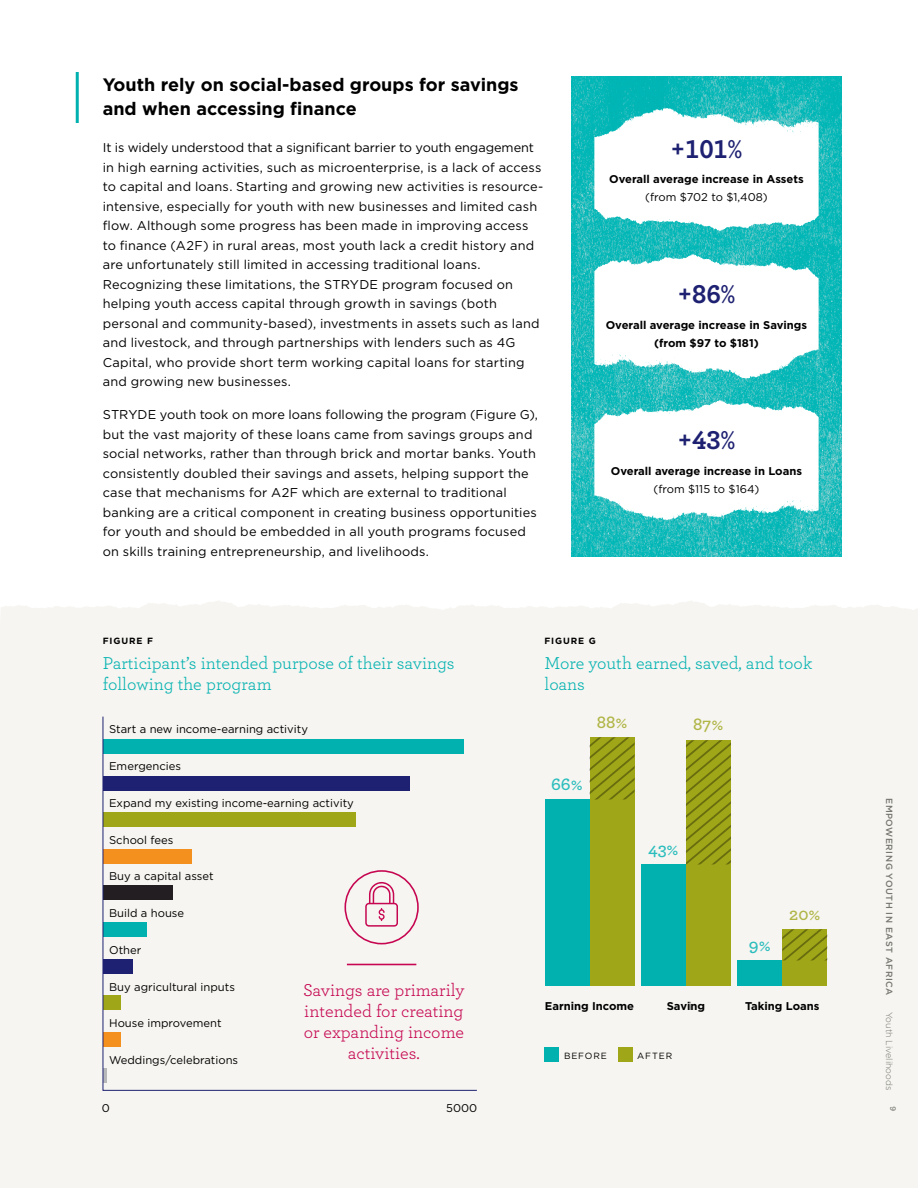
<style>
.page{position:relative;width:918px;height:1188px;background:#fff}
.page>*{position:absolute;margin:0;border:0;box-sizing:border-box;transform-origin:0 0}
.t1{font:700 27px "Archer";color:#1e2171}
.t2{font:18px/21px "Archer";color:#00b1b0}
.t3{font:18px/21px "Archer";color:#c60651;text-align:center}
.t4{font:700 18px/24px "Gotham";color:#000}
.t5{font:600 18px "Archer";color:#b0b546}
.t6{font:600 18px "Archer";color:#2bbdbd}
.t7{font:12.75px/19.5px "Gotham";letter-spacing:.01em;color:#000}
.t8{font:11.25px "Gotham";color:#000}
.t9{font:700 11.25px/18px "Gotham";color:#000;text-align:center}
.t10{font:500 9px "Gotham";letter-spacing:.06em;color:#767670}
.t11{font:300 9px "Gotham";color:#767670}
.t12{font:700 9px "Gotham";letter-spacing:.1em;color:#000}
.t13{font:9px "Gotham";letter-spacing:.1em;color:#000}
.s1{font-family:"Archer";font-weight:500;font-size:15px}
</style>
<div class="page">
<div style="left:0;top:601px;width:918px;height:587px;background:#f6f5f1"></div>
<img style="left:572px;top:77px;width:270px;height:479px">
<svg style="left:594px;top:108px;width:225px;height:123px"></svg>
<svg style="left:594px;top:254px;width:225px;height:125px"></svg>
<svg style="left:594px;top:400px;width:225px;height:120px"></svg>
<hr style="left:76px;top:72px;width:3px;height:51px;background:#00b1b0">
<svg style="left:103px;top:716px;width:374px;height:375px"></svg>
<hr style="left:347px;top:964px;width:69px;height:1px;background:#c60651">
<div style="left:344px;top:870px;width:75px;height:74px;border:2px solid #c60651;border-radius:50%"></div>
<svg style="left:365px;top:882px;width:33px;height:45px"></svg>
<div style="left:545px;top:800px;width:45px;height:186px;background:#00b1b0"></div>
<div style="left:590px;top:737px;width:45px;height:249px;background:#9fa617"></div>
<div style="left:641px;top:864px;width:45px;height:122px;background:#00b1b0"></div>
<div style="left:686px;top:740px;width:45px;height:246px;background:#9fa617"></div>
<div style="left:737px;top:960px;width:45px;height:26px;background:#00b1b0"></div>
<div style="left:782px;top:929px;width:45px;height:57px;background:#9fa617"></div>
<div style="left:544px;top:1047px;width:16px;height:15px;background:#00b1b0"></div>
<div style="left:618px;top:1047px;width:15px;height:15px;background:#9fa617"></div>
<svg style="left:590px;top:737px;width:45px;height:63px"></svg>
<svg style="left:686px;top:740px;width:45px;height:124px"></svg>
<svg style="left:782px;top:929px;width:45px;height:31px"></svg>
<h2 class="t4" style="left:103px;top:72px;width:417px">Youth rely on social-based groups for savings and when accessing finance</h2>
<p class="t7" style="left:103px;top:138px;width:442px">It is widely understood that a significant barrier to youth engagement in high earning activities, such as microenterprise, is a lack of access to capital and loans. Starting and growing new activities is resource&shy;intensive, especially for youth with new businesses and limited cash flow. Although some progress has been made in improving access to finance (A2F) in rural areas, most youth lack a credit history and are unfortunately still limited in accessing traditional loans.<br>Recognizing these limitations, the STRYDE program focused on helping youth access capital through growth in savings (both personal and community-based), investments in assets such as land and livestock, and through partnerships with lenders such as 4G Capital, who provide short term working capital loans for starting and growing new businesses.</p>
<p class="t7" style="left:103px;top:405px;width:437px">STRYDE youth took on more loans following the program (Figure G), but the vast majority of these loans came from savings groups and social networks, rather than through brick and mortar banks. Youth consistently doubled their savings and assets, helping support the case that mechanisms for A2F which are external to traditional banking are a critical component in creating business opportunities for youth and should be embedded in all youth programs focused on skills training entrepreneurship, and livelihoods.</p>
<h1 class="t1" style="left:671px;top:127px;width:73px">+101%</h1>
<p class="t9" style="left:609px;top:170px;width:196px">Overall average increase in Assets</p>
<p class="t8" style="left:645px;top:190px;width:124px">(from $702 to $1,408)</p>
<h1 class="t1" style="left:678px;top:273px;width:59px">+86%</h1>
<p class="t9" style="left:606px;top:316px;width:203px">Overall average increase in Savings (from $97 to $181)</p>
<h1 class="t1" style="left:678px;top:419px;width:59px">+43%</h1>
<p class="t9" style="left:611px;top:462px;width:193px">Overall average increase in Loans</p>
<p class="t8" style="left:653px;top:482px;width:108px">(from $115 to $164)</p>
<p class="t12" style="left:103px;top:635px;width:52px">FIGURE F</p>
<h2 class="t2" style="left:103px;top:652px;width:353px">Participant’s intended purpose of their savings following the program</h2>
<p class="t8" style="left:109px;top:722px;width:200px">Start a new income-earning activity</p>
<p class="t8" style="left:109px;top:759px;width:73px">Emergencies</p>
<p class="t8" style="left:109px;top:796px;width:246px">Expand my existing income-earning activity</p>
<p class="t8" style="left:109px;top:832px;width:66px">School fees</p>
<p class="t8" style="left:109px;top:869px;width:106px">Buy a capital asset</p>
<p class="t8" style="left:109px;top:906px;width:77px">Build a house</p>
<p class="t8" style="left:109px;top:943px;width:34px">Other</p>
<p class="t8" style="left:109px;top:979px;width:127px">Buy agricultural inputs</p>
<p class="t8" style="left:109px;top:1016px;width:114px">House improvement</p>
<p class="t8" style="left:109px;top:1053px;width:131px">Weddings/celebrations</p>
<h2 class="t3" style="left:303px;top:979px;width:163px">Savings are primarily intended for creating or expanding income activities.</h2>
<p class="t8" style="left:102px;top:1100px;width:10px">0</p>
<p class="t8" style="left:446px;top:1100px;width:33px">5000</p>
<p class="t12" style="left:544px;top:635px;width:53px">FIGURE G</p>
<h2 class="t2" style="left:544px;top:652px;width:269px">More youth earned, saved, and took loans</h2>
<h2 class="t5" style="left:597px;top:708px;width:32px">88%</h2>
<h2 class="t5" style="left:693px;top:711px;width:32px">87%</h2>
<h2 class="t6" style="left:551px;top:771px;width:33px">66%</h2>
<h2 class="t6" style="left:648px;top:836px;width:32px">43%</h2>
<h2 class="t6" style="left:749px;top:931px;width:23px">9%</h2>
<h2 class="t5" style="left:789px;top:900px;width:33px">20%</h2>
<p class="t9" style="left:545px;top:997px;width:91px">Earning Income</p>
<p class="t9" style="left:667px;top:997px;width:40px">Saving</p>
<p class="t9" style="left:745px;top:997px;width:76px">Taking Loans</p>
<p class="t13" style="left:564px;top:1050px;width:44px">BEFORE</p>
<p class="t13" style="left:637px;top:1050px;width:36px">AFTER</p>
<p class="t10" style="left:895px;top:798px;width:199px;rotate:90deg">EMPOWERING YOUTH IN EAST AFRICA</p>
<p class="t11" style="left:895px;top:1012px;width:101px;rotate:90deg">Youth Livelihoods <span class="s1">9</span></p>
</div>
